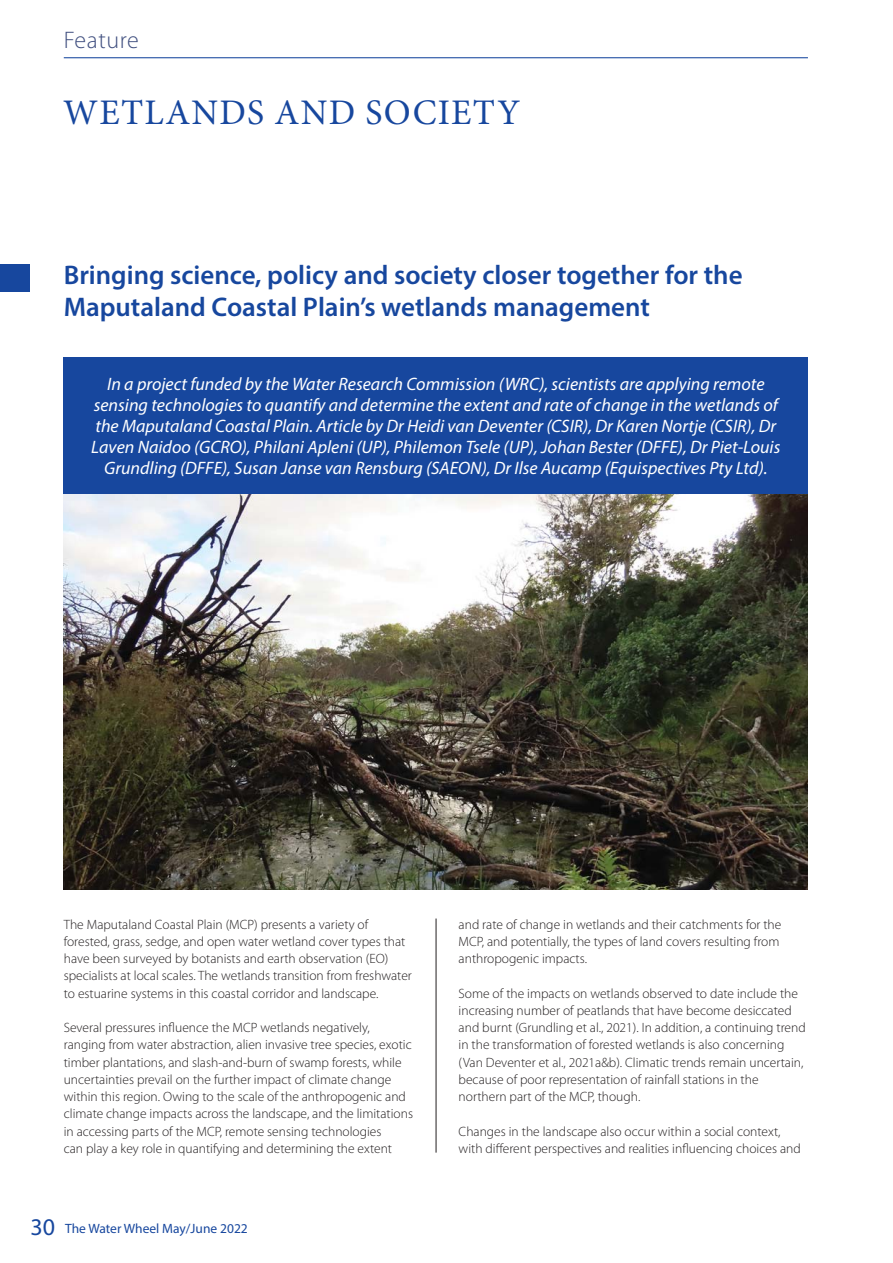
<style>
.page{position:relative;width:893px;height:1263px;background:#fff}
.page>*{position:absolute;margin:0;border:0;box-sizing:border-box;transform-origin:0 0}
.t1{font:36px "Minion Pro";letter-spacing:.035em;color:#17479e}
.t2{font:600 27px/32.4px "Myriad Pro";color:#17479e}
.t3{font:300 24px "Myriad Pro";letter-spacing:.025em;color:#415080}
.t4{font:italic 18px/21px "Myriad Pro";color:#fff;text-align:center}
.t5{font:300 13.5px/17.2px "Myriad Pro";color:#231f20}
.t6{font:13.5px "Myriad Pro";color:#17479e}
.s1{font-size:24px}
</style>
<div class="page">
<hr style="left:64px;top:57px;width:744px;height:1px;background:#17479e">
<hr style="left:436px;top:918px;width:1px;height:234px;background:#231f20">
<div style="left:0;top:264px;width:29px;height:28px;background:#17479e"></div>
<img style="left:64px;top:493px;width:744px;height:397px">
<div style="left:63px;top:357px;width:745px;height:136px;background:#17479e"></div>
<h3 class="t3" style="left:64px;top:31px;width:77px">Feature</h3>
<h1 class="t1" style="left:63px;top:91px;width:459px">WETLANDS AND SOCIETY</h1>
<h2 class="t2" style="left:64px;top:261px;width:680px">Bringing science, policy and society closer together for the<br>Maputaland Coastal Plain’s wetlands management</h2>
<p class="t4" style="left:91px;top:375px;width:691px">In a project funded by the Water Research Commission (WRC), scientists are applying remote sensing technologies to quantify and determine the extent and rate of change in the wetlands of the Maputaland Coastal Plain. Article by Dr Heidi van Deventer (CSIR), Dr Karen Nortje (CSIR), Dr Laven Naidoo (GCRO), Philani Apleni (UP), Philemon Tsele (UP), Johan Bester (DFFE), Dr Piet-Louis Grundling (DFFE), Susan Janse van Rensburg (SAEON), Dr Ilse Aucamp (Equispectives Pty Ltd).</p>
<p class="t5" style="left:64px;top:917px;width:350px">The Maputaland Coastal Plain (MCP) presents a variety of forested, grass, sedge, and open water wetland cover types that have been surveyed by botanists and earth observation (EO) specialists at local scales. The wetlands transition from freshwater to estuarine systems in this coastal corridor and landscape.</p>
<p class="t5" style="left:64px;top:1020px;width:351px">Several pressures influence the MCP wetlands negatively, ranging from water abstraction, alien invasive tree species, exotic timber plantations, and slash-and-burn of swamp forests, while uncertainties prevail on the further impact of climate change within this region. Owing to the scale of the anthropogenic and climate change impacts across the landscape, and the limitations in accessing parts of the MCP, remote sensing technologies<br>can play a key role in quantifying and determining the extent</p>
<p class="t6" style="left:30px;top:1223px;width:219px"><span class="s1">30</span> The Water Wheel May/June 2022</p>
<p class="t5" style="left:459px;top:917px;width:324px">and rate of change in wetlands and their catchments for the<br>MCP, and potentially, the types of land covers resulting from anthropogenic impacts.</p>
<p class="t5" style="left:459px;top:986px;width:349px">Some of the impacts on wetlands observed to date include the increasing number of peatlands that have become desiccated and burnt (Grundling et al., 2021). In addition, a continuing trend in the transformation of forested wetlands is also concerning (Van Deventer et al., 2021a&amp;b). Climatic trends remain uncertain, because of poor representation of rainfall stations in the northern part of the MCP, though.</p>
<p class="t5" style="left:459px;top:1124px;width:344px">Changes in the landscape also occur within a social context, with different perspectives and realities influencing choices and</p>
</div>
